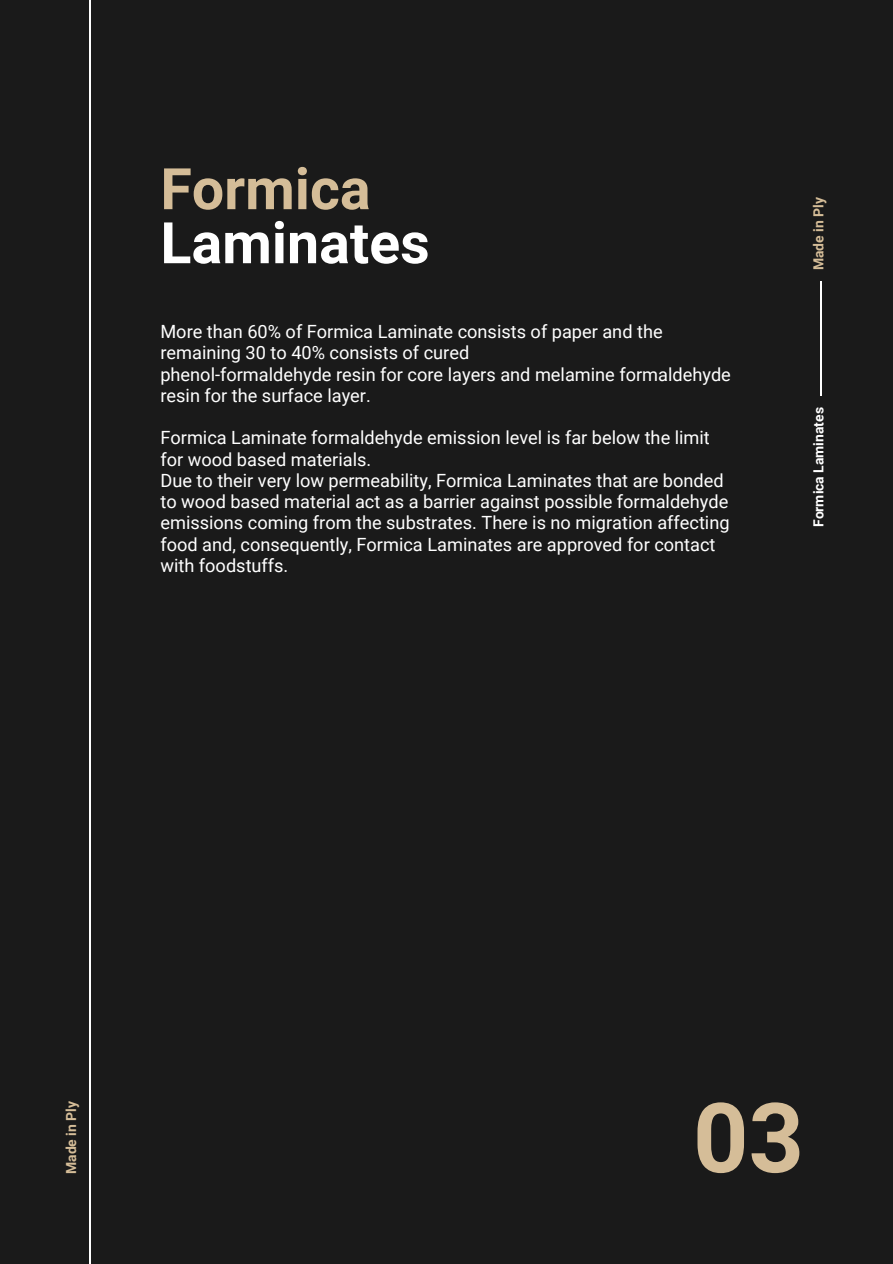
<style>
.page{position:relative;width:893px;height:1264px;background:#fff}
.page>*{position:absolute;margin:0;border:0;box-sizing:border-box;transform-origin:0 0}
.t1{font:700 96.75px "Roboto";color:#d5bd98}
.t2{font:700 57.3px/54px "Roboto";color:#fff}
.t3{font:18.15px/21.3px "Roboto";color:#fff}
.t4{font:700 13.95px "Roboto";color:#d5bd98}
.t5{font:700 13.95px "Roboto";color:#fff}
.s1{color:#d5bd98}
</style>
<div class="page">
<div style="left:0;top:0;width:892px;height:1263px;background:#1a1a1a"></div>
<hr style="left:89px;top:0;width:1px;height:1263px;background:#fff">
<hr style="left:820px;top:281px;width:1px;height:115px;background:#fff">
<p class="t2" style="left:160px;top:163px;width:271px"><span class="s1">Formica<br></span>Laminates</p>
<p class="t3" style="left:160px;top:321px;width:572px">More than 60% of Formica Laminate consists of paper and the remaining 30 to 40% consists of cured<br>phenol-formaldehyde resin for core layers and melamine formaldehyde resin for the surface layer.</p>
<p class="t3" style="left:160px;top:427px;width:570px">Formica Laminate formaldehyde emission level is far below the limit for wood based materials.<br>Due to their very low permeability, Formica Laminates that are bonded to wood based material act as a barrier against possible formaldehyde emissions coming from the substrates. There is no migration affecting food and, consequently, Formica Laminates are approved for contact with foodstuffs.</p>
<h2 class="t4" style="left:810px;top:270px;width:75px;rotate:-90deg">Made in Ply</h2>
<p class="t5" style="left:810px;top:527px;width:121px;rotate:-90deg">Formica Laminates</p>
<h2 class="t4" style="left:63px;top:1174px;width:75px;rotate:-90deg">Made in Ply</h2>
<h1 class="t1" style="left:693px;top:1082px;width:112px">03</h1>
</div>
